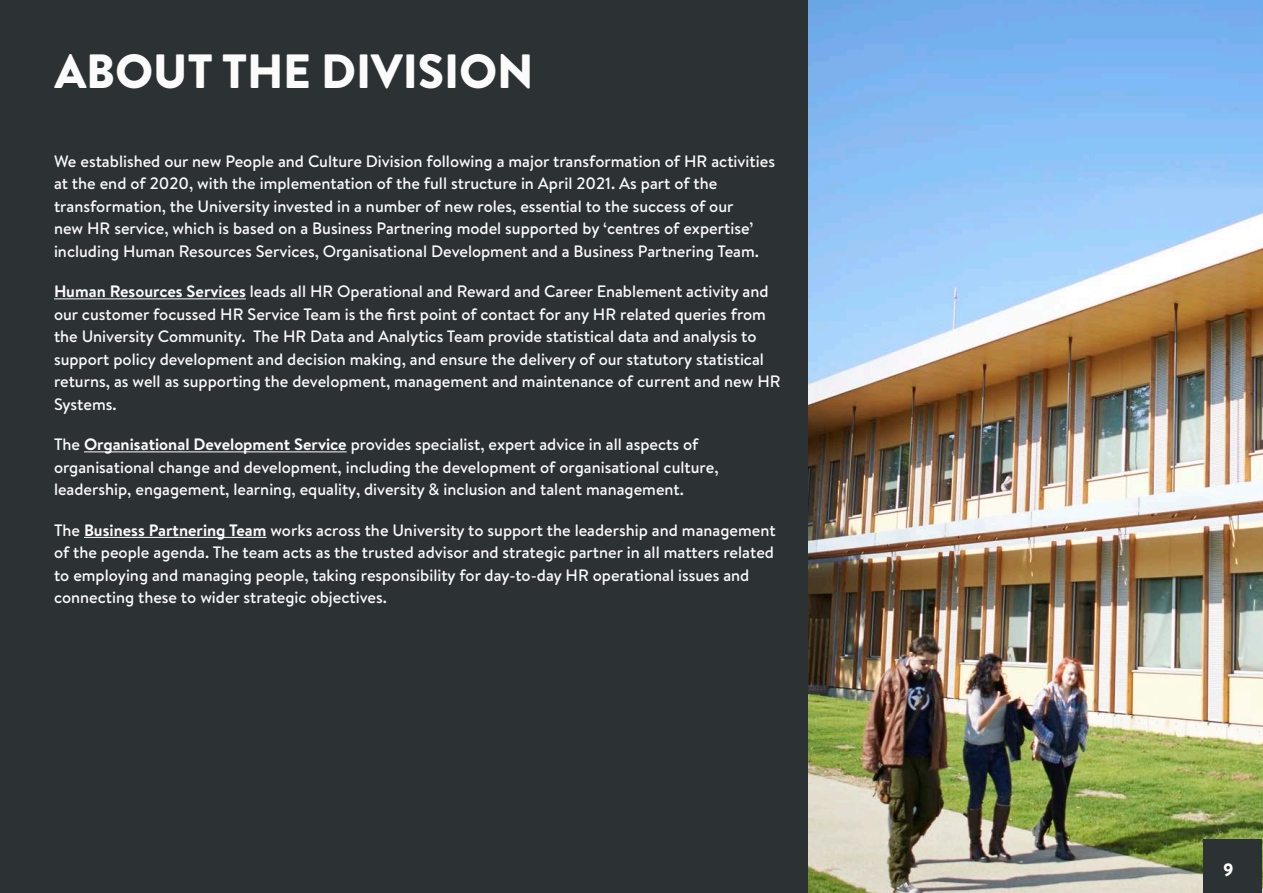
<style>
.page{position:relative;width:1263px;height:893px;background:#fff}
.page>*{position:absolute;margin:0;border:0;box-sizing:border-box;transform-origin:0 0}
.Main_Heading{font:900 48px "Brandon Text";letter-spacing:-.005em;color:#fbfbfb}
.t1{font:900 18px "Brandon Text";color:#fff}
.Paragraph{font:500 16.5px/22.5px "Brandon Text";color:#fbfbfb}
.s1{font-weight:700}
.s2{color:#000}
</style>
<div class="page">
<img style="left:807px;top:0;width:456px;height:893px">
<div style="left:0;top:0;width:807px;height:893px;background:#2c3134"></div>
<div style="left:1203px;top:839px;width:59px;height:54px;background:#2c3134"></div>
<hr style="left:54px;top:298px;width:192px;height:1px;background:#fbfbfb">
<hr style="left:84px;top:451px;width:263px;height:1px;background:#fbfbfb">
<hr style="left:84px;top:537px;width:182px;height:1px;background:#fbfbfb">
<p class="Main_Heading" style="left:54px;top:37px;width:481px">ABOUT THE DIVISION</p>
<p class="Paragraph" style="left:54px;top:149px;width:722px">We established our new People and Culture Division following a major transformation of HR activities at the end of 2020, with the implementation of the full structure in April 2021. As part of the transformation, the University invested in a number of new roles, essential to the success of our<br>new HR service, which is based on a Business Partnering model supported by ‘centres of expertise’ including Human Resources Services, Organisational Development and a Business Partnering Team.</p>
<p class="Paragraph" style="left:54px;top:280px;width:728px"><span class="s1">Human Resources Services</span> leads all HR Operational and Reward and Career Enablement activity and our customer focussed HR Service Team is the first point of contact for any HR related queries from the University Community. The HR Data and Analytics Team provide statistical data and analysis to support policy development and decision making, and ensure the delivery of our statutory statistical returns, as well as supporting the development, management and maintenance of current and new HR Systems.</p>
<p class="Paragraph" style="left:54px;top:433px;width:666px">The <span class="s1">Organisational Development Service</span> provides specialist, expert advice in all aspects of organisational change and development, including the development of organisational culture, leadership, engagement, learning, equality, diversity &amp; inclusion and talent management.</p>
<p class="Paragraph" style="left:54px;top:518px;width:723px">The <span class="s1">Business Partnering Team</span> works across the University to support the leadership and management of the people agenda. The team acts as the trusted advisor and strategic partner in all matters related to employing and managing people, taking responsibility for day-to-day HR operational issues and connecting these to wider strategic objectives.</p>
<p class="t1" style="left:1223px;top:857px;width:19px">9<span class="s2">9</span></p>
</div>
